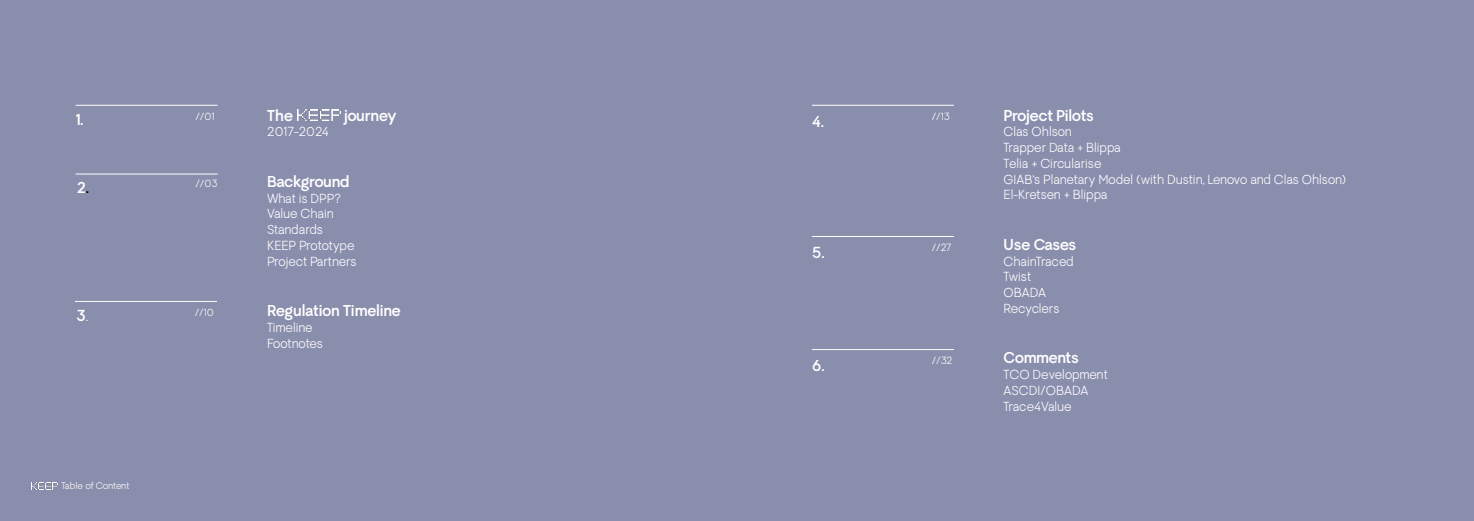
<style>
.page{position:relative;width:1474px;height:521px;background:#fff}
.page>*{position:absolute;margin:0;border:0;box-sizing:border-box;transform-origin:0 0}
.t1{font:700 15.75px "Boid Sans";letter-spacing:-.03em;color:#fff}
.t2{font:13.12px "Boid Sans";letter-spacing:-.01em;color:#fff}
.t3{font:10.5px "Boid Sans";color:#fff}
.t4{font:9.62px "Boid Sans";letter-spacing:-.025em;color:#fff}
.s1{color:#000}
.s2{font-weight:400}
</style>
<div class="page">
<div style="left:0;top:0;width:737px;height:521px;background:#8a8ead"></div>
<div style="left:737px;top:0;width:736px;height:521px;background:#8a8ead"></div>
<hr style="left:76px;top:105px;width:142px;height:1px;background:#fff">
<hr style="left:76px;top:174px;width:142px;height:1px;background:#fff">
<hr style="left:75px;top:301px;width:142px;height:1px;background:#fff">
<hr style="left:812px;top:105px;width:142px;height:1px;background:#fff">
<hr style="left:812px;top:236px;width:142px;height:1px;background:#fff">
<hr style="left:812px;top:349px;width:142px;height:1px;background:#fff">
<img style="left:32px;top:483px;width:26px;height:6px">
<img style="left:297px;top:110px;width:43px;height:11px">
<p class="t1" style="left:76px;top:109px;width:9px">1.</p>
<p class="t1" style="left:267px;top:104px;width:27px">The</p>
<p class="t1" style="left:344px;top:104px;width:54px">journey</p>
<p class="t2" style="left:267px;top:125px;width:63px">2017-2024</p>
<p class="t1" style="left:267px;top:170px;width:84px">Background</p>
<p class="t2" style="left:267px;top:191px;width:75px">What is DPP?</p>
<p class="t2" style="left:267px;top:207px;width:68px">Value Chain</p>
<p class="t2" style="left:267px;top:223px;width:57px">Standards</p>
<p class="t2" style="left:267px;top:239px;width:89px">KEEP Prototype</p>
<p class="t2" style="left:267px;top:254px;width:91px">Project Partners</p>
<p class="t1" style="left:267px;top:299px;width:135px">Regulation Timeline</p>
<p class="t2" style="left:267px;top:321px;width:47px">Timeline</p>
<p class="t2" style="left:267px;top:336px;width:57px">Footnotes</p>
<p class="t3" style="left:195px;top:112px;width:21px">//01</p>
<p class="t3" style="left:195px;top:178px;width:24px">//03</p>
<p class="t1" style="left:77px;top:177px;width:14px">2<span class="s1">.</span></p>
<p class="t3" style="left:195px;top:307px;width:21px">//10</p>
<p class="t1" style="left:76px;top:305px;width:13px">3<span class="s2">.</span></p>
<p class="t4" style="left:62px;top:481px;width:69px">Table of Content</p>
<p class="t1" style="left:812px;top:111px;width:13px">4.</p>
<p class="t1" style="left:812px;top:242px;width:14px">5.</p>
<p class="t1" style="left:812px;top:355px;width:14px">6.</p>
<p class="t3" style="left:931px;top:111px;width:20px">//13</p>
<p class="t3" style="left:931px;top:242px;width:21px">//27</p>
<p class="t3" style="left:931px;top:355px;width:22px">//32</p>
<p class="t1" style="left:1003px;top:104px;width:92px">Project Pilots</p>
<p class="t2" style="left:1003px;top:125px;width:70px">Clas Ohlson</p>
<p class="t2" style="left:1003px;top:141px;width:119px">Trapper Data + Blippa</p>
<p class="t2" style="left:1003px;top:157px;width:100px">Telia + Circularise</p>
<p class="t2" style="left:1003px;top:173px;width:344px">GIAB’s Planetary Model (with Dustin, Lenovo and Clas Ohlson)</p>
<p class="t2" style="left:1003px;top:188px;width:106px">El-Kretsen + Blippa</p>
<p class="t1" style="left:1003px;top:233px;width:74px">Use Cases</p>
<p class="t2" style="left:1003px;top:254px;width:72px">ChainTraced</p>
<p class="t2" style="left:1003px;top:270px;width:29px">Twist</p>
<p class="t2" style="left:1003px;top:286px;width:44px">OBADA</p>
<p class="t2" style="left:1003px;top:302px;width:57px">Recyclers</p>
<p class="t1" style="left:1003px;top:347px;width:77px">Comments</p>
<p class="t2" style="left:1003px;top:368px;width:106px">TCO Development</p>
<p class="t2" style="left:1003px;top:384px;width:86px">ASCDI/OBADA</p>
<p class="t2" style="left:1003px;top:399px;width:70px">Trace4Value</p>
</div>
